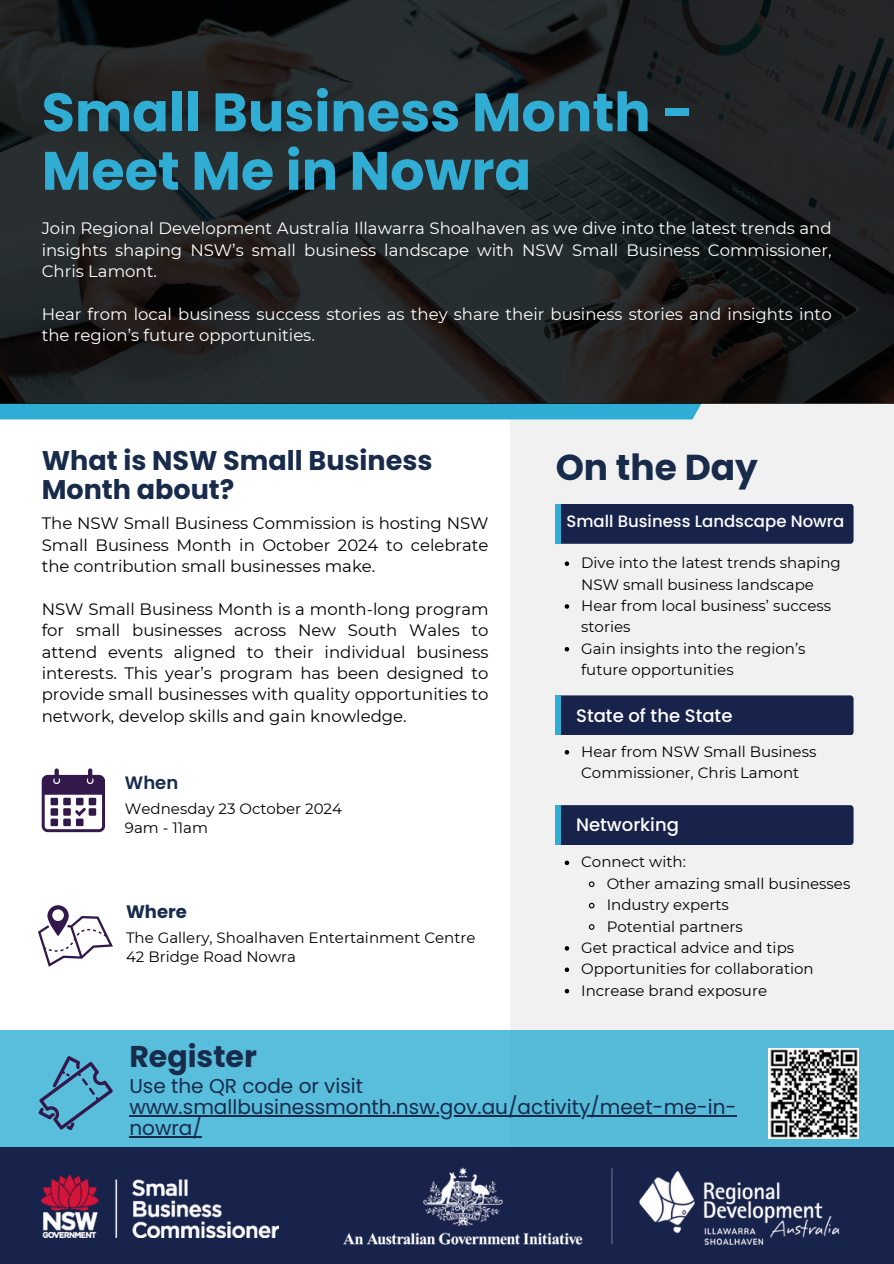
<style>
.page{position:relative;width:894px;height:1264px;background:#fff}
.page>*{position:absolute;margin:0;border:0;box-sizing:border-box;transform-origin:0 0}
.t1{font:700 54px/58.5px "Poppins";color:#30add4}
.t2{font:700 36px "Poppins";color:#182b4b}
.t3{font:700 30px "Poppins";color:#182b4b}
.t4{font:700 27px/29.2px "Poppins";color:#182b4b}
.t5{font:19.95px/21.3px "Poppins";color:#182b4b}
.t6{font:500 18px "Poppins";color:#fff}
.t7{font:700 18px "Poppins";color:#182b4b}
.t8{font:600 18px "Poppins";color:#182b4b}
.t9{font:16.5px/21.3px "Montserrat";color:#000;text-align:justify}
.t10{font:16.5px/21.3px "Montserrat";color:#fff;text-align:justify}
.t11{font:500 16.5px "Poppins";color:#fff}
.t12{font:15px/21.3px "Montserrat";color:#000}
</style>
<div class="page">
<div style="left:509px;top:0;width:384px;height:1263px;background:#f1f1f1"></div>
<div style="left:0;top:1030px;width:893px;height:145px;background:#59bddc"></div>
<div style="left:0;top:1147px;width:893px;height:116px;background:#18234b"></div>
<div style="left:555px;top:805px;width:298px;height:40px;background:#18234b;border-radius:3px"></div>
<div style="left:555px;top:805px;width:6px;height:40px;background:#30add4"></div>
<div style="left:555px;top:695px;width:298px;height:40px;background:#18234b;border-radius:3px"></div>
<div style="left:555px;top:695px;width:6px;height:40px;background:#30add4"></div>
<div style="left:555px;top:504px;width:298px;height:40px;background:#18234b;border-radius:3px"></div>
<div style="left:555px;top:504px;width:6px;height:40px;background:#30add4"></div>
<svg style="left:0;top:403px;width:893px;height:16px;fill:#30add4"></svg>
<svg style="left:0;top:0;width:893px;height:403px;fill:#242628"></svg>
<svg style="left:42px;top:768px;width:63px;height:64px"></svg>
<svg style="left:38px;top:905px;width:75px;height:61px"></svg>
<img style="left:768px;top:1048px;width:90px;height:90px">
<img style="left:343px;top:1167px;width:497px;height:78px">
<img style="left:42px;top:1175px;width:236px;height:62px">
<svg style="left:39px;top:1056px;width:74px;height:74px"></svg>
<svg style="left:564px;top:860px;width:5px;height:5px"></svg>
<svg style="left:588px;top:881px;width:7px;height:6px"></svg>
<svg style="left:588px;top:902px;width:7px;height:7px"></svg>
<svg style="left:588px;top:924px;width:7px;height:6px"></svg>
<svg style="left:564px;top:946px;width:5px;height:4px"></svg>
<svg style="left:564px;top:967px;width:5px;height:5px"></svg>
<svg style="left:564px;top:989px;width:5px;height:4px"></svg>
<svg style="left:564px;top:561px;width:5px;height:5px"></svg>
<svg style="left:564px;top:604px;width:5px;height:4px"></svg>
<svg style="left:564px;top:647px;width:5px;height:4px"></svg>
<svg style="left:564px;top:750px;width:5px;height:4px"></svg>
<hr style="left:129px;top:1115px;width:607px;height:1px;background:#182b4b">
<hr style="left:129px;top:1136px;width:73px;height:1px;background:#182b4b">
<p class="t1" style="left:42px;top:83px;width:653px">Small Business Month -<br>Meet Me in Nowra</p>
<p class="t10" style="left:42px;top:218px;width:791px">Join Regional Development Australia Illawarra Shoalhaven as we dive into the latest trends and insights shaping NSW’s small business landscape with NSW Small Business Commissioner, Chris Lamont.</p>
<p class="t10" style="left:42px;top:303px;width:791px">Hear from local business success stories as they share their business stories and insights into the region’s future opportunities.</p>
<p class="t4" style="left:42px;top:446px;width:392px">What is NSW Small Business<br>Month about?</p>
<p class="t9" style="left:42px;top:512px;width:448px">The NSW Small Business Commission is hosting NSW Small Business Month in October 2024 to celebrate the contribution small businesses make.</p>
<h5 class="t9" style="left:42px;top:598px;width:448px">NSW Small Business Month is a month-long program for small businesses across New South Wales to attend events aligned to their individual business interests. This year’s program has been designed to provide small businesses with quality opportunities to network, develop skills and gain knowledge.</h5>
<p class="t8" style="left:125px;top:770px;width:55px">When</p>
<p class="t12" style="left:125px;top:797px;width:218px">Wednesday 23 October 2024</p>
<h5 class="t12" style="left:125px;top:817px;width:85px">9am - 11am</h5>
<h6 class="t7" style="left:126px;top:898px;width:62px">Where</h6>
<h3 class="t12" style="left:126px;top:926px;width:351px">The Gallery, Shoalhaven Entertainment Centre</h3>
<h6 class="t12" style="left:126px;top:945px;width:171px">42 Bridge Road Nowra</h6>
<p class="t3" style="left:129px;top:1035px;width:129px">Register</p>
<p class="t2" style="left:555px;top:442px;width:204px">On the Day</p>
<p class="t11" style="left:566px;top:509px;width:279px">Small Business Landscape Nowra</p>
<p class="t12" style="left:581px;top:552px;width:261px">Dive into the latest trends shaping<br>NSW small business landscape</p>
<p class="t12" style="left:581px;top:595px;width:251px">Hear from local business’ success stories</p>
<p class="t12" style="left:581px;top:637px;width:226px">Gain insights into the region’s future opportunities</p>
<p class="t6" style="left:576px;top:703px;width:158px">State of the State</p>
<h3 class="t12" style="left:581px;top:740px;width:237px">Hear from NSW Small Business<br>Commissioner, Chris Lamont</h3>
<p class="t6" style="left:576px;top:812px;width:104px">Networking</p>
<h5 class="t12" style="left:581px;top:851px;width:106px">Connect with:</h5>
<p class="t12" style="left:606px;top:872px;width:245px">Other amazing small businesses</p>
<p class="t12" style="left:606px;top:894px;width:124px">Industry experts</p>
<p class="t12" style="left:606px;top:915px;width:138px">Potential partners</p>
<h5 class="t12" style="left:581px;top:936px;width:214px">Get practical advice and tips</h5>
<p class="t12" style="left:581px;top:958px;width:234px">Opportunities for collaboration</p>
<h5 class="t12" style="left:581px;top:979px;width:187px">Increase brand exposure</h5>
<h4 class="t5" style="left:129px;top:1074px;width:235px">Use the QR code or visit</h4>
<p class="t5" style="left:129px;top:1096px;width:608px">www.smallbusinessmonth.nsw.gov.au/activity/meet-me-in&shy;nowra/</p>
</div>
